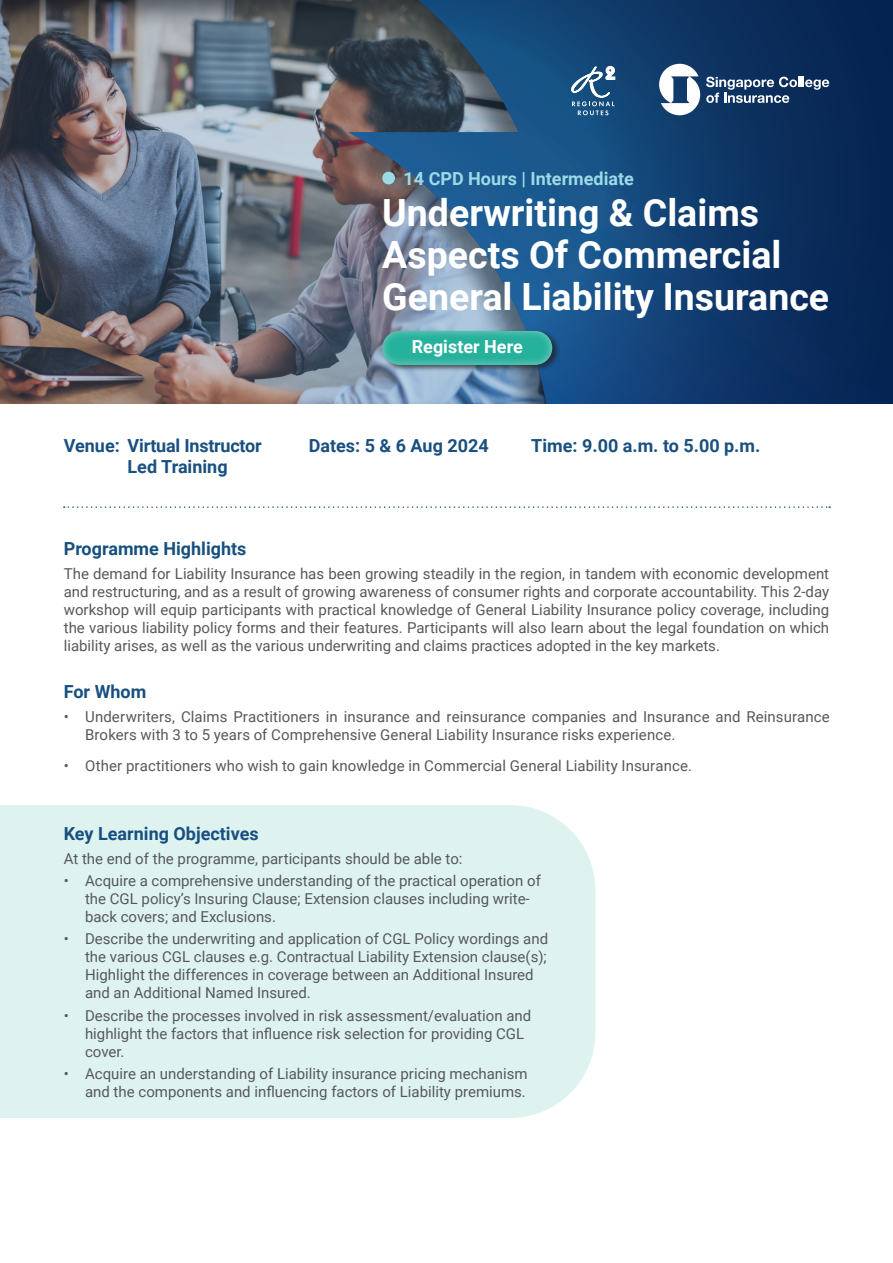
<style>
.page{position:relative;width:893px;height:1263px;background:#fff}
.page>*{position:absolute;margin:0;border:0;box-sizing:border-box;transform-origin:0 0}
.t1{font:700 37.5px/42px "Roboto";color:#fff}
.t2{font:700 18px/21.6px "Roboto";color:#195080}
.t3{font:700 18px "Roboto";color:#175080}
.t4{font:700 18px "Roboto";color:#9ddae7}
.t5{font:700 18px "Roboto";color:#fff}
.t6{font:15px/18px "Roboto";color:#57585a}
</style>
<div class="page">
<svg style="left:64px;top:506px;width:766px;height:2px"></svg>
<div style="left:0;top:805px;width:595px;height:313px;background:#def3f0"></div>
<svg style="left:548px;top:0;width:345px;height:404px;background:#0e3869"></svg>
<div style="left:0;top:0;width:548px;height:405px;background:#231f20;opacity:.6"></div>
<svg style="left:706px;top:77px;width:123px;height:26px;background:#506889"></svg>
<svg style="left:659px;top:64px;width:41px;height:51px"></svg>
<div style="left:381px;top:329px;width:179px;height:43px;background:#231f20;opacity:.7"></div>
<div style="left:379px;top:330px;width:174px;height:37px;background:#fff;opacity:.5"></div>
<div style="left:382px;top:172px;width:13px;height:12px;background:#9ddae7;border-radius:50%"></div>
<svg style="left:570px;top:64px;width:45px;height:51px;background:#49749a"></svg>
<p class="t4" style="left:403px;top:166px;width:232px">14 CPD Hours | Intermediate</p>
<h1 class="t1" style="left:382px;top:190px;width:448px">Underwriting &amp; Claims<br>Aspects Of Commercial<br>General Liability Insurance</h1>
<p class="t5" style="left:412px;top:334px;width:112px">Register Here</p>
<p class="t2" style="left:128px;top:434px;width:136px;text-indent:-64px">Venue: Virtual Instructor<br>Led Training</p>
<p class="t2" style="left:309px;top:434px;width:182px">Dates: 5 &amp; 6 Aug 2024</p>
<p class="t2" style="left:531px;top:434px;width:231px">Time: 9.00 a.m. to 5.00 p.m.</p>
<p class="t3" style="left:64px;top:536px;width:184px">Programme Highlights</p>
<p class="t6" style="left:64px;top:564px;width:767px;text-align:justify">The demand for Liability Insurance has been growing steadily in the region, in tandem with economic development and restructuring, and as a result of growing awareness of consumer rights and corporate accountability. This 2-day workshop will equip participants with practical knowledge of General Liability Insurance policy coverage, including the various liability policy forms and their features. Participants will also learn about the legal foundation on which liability arises, as well as the various underwriting and claims practices adopted in the key markets.</p>
<p class="t3" style="left:64px;top:679px;width:84px">For Whom</p>
<p class="t6" style="left:85px;top:707px;width:746px;text-indent:-21px">• Underwriters, Claims Practitioners in insurance and reinsurance companies and Insurance and Reinsurance<br>Brokers with 3 to 5 years of Comprehensive General Liability Insurance risks experience.</p>
<p class="t6" style="left:64px;top:756px;width:630px">• Other practitioners who wish to gain knowledge in Commercial General Liability Insurance.</p>
<p class="t3" style="left:64px;top:821px;width:196px">Key Learning Objectives</p>
<p class="t6" style="left:64px;top:849px;width:400px">At the end of the programme, participants should be able to:</p>
<p class="t6" style="left:85px;top:871px;width:457px;text-indent:-21px">• Acquire a comprehensive understanding of the practical operation of the CGL policy’s Insuring Clause; Extension clauses including write&shy;back covers; and Exclusions.</p>
<p class="t6" style="left:85px;top:929px;width:465px;text-indent:-21px">• Describe the underwriting and application of CGL Policy wordings and the various CGL clauses e.g. Contractual Liability Extension clause(s); Highlight the differences in coverage between an Additional Insured and an Additional Named Insured.</p>
<p class="t6" style="left:85px;top:1005px;width:448px;text-indent:-21px">• Describe the processes involved in risk assessment/evaluation and highlight the factors that influence risk selection for providing CGL cover.</p>
<p class="t6" style="left:64px;top:1064px;width:465px;text-align:right">• Acquire an understanding of Liability insurance pricing mechanism and the components and influencing factors of Liability premiums.</p>
</div>
